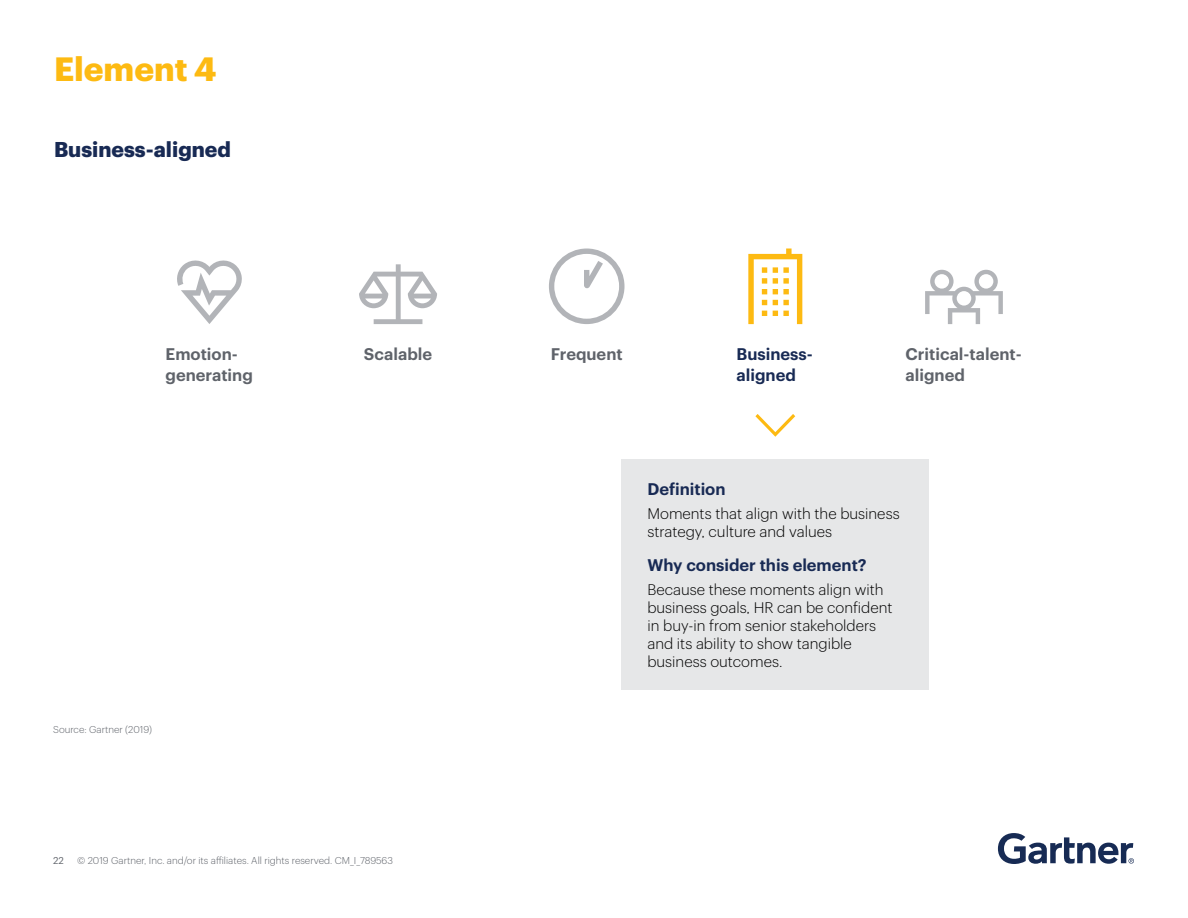
<style>
.page{position:relative;width:1188px;height:918px;background:#fff}
.page>*{position:absolute;margin:0;border:0;box-sizing:border-box;transform-origin:0 0}
.t1{font:700 33px "Graphik";color:#fdba12}
.t2{font:700 21px "Graphik";color:#182a54}
.t3{font:600 16.5px/21px "Graphik";color:#5f636a}
.t4{font:600 16.5px/21px "Graphik";color:#182a54}
.t5{font:300 15px/18px "Graphik";color:#000}
.t6{font:300 9.75px "Graphik";color:#5f636a}
.t7{font:9.75px "Graphik";color:#5f636a}
</style>
<div class="page">
<svg style="left:998px;top:833px;width:136px;height:31px"></svg>
<div style="left:621px;top:459px;width:308px;height:231px;background:#e6e7e8"></div>
<svg style="left:755px;top:414px;width:40px;height:23px"></svg>
<svg style="left:748px;top:249px;width:54px;height:75px"></svg>
<svg style="left:925px;top:270px;width:78px;height:54px"></svg>
<svg style="left:549px;top:249px;width:76px;height:75px"></svg>
<svg style="left:359px;top:264px;width:78px;height:60px"></svg>
<svg style="left:177px;top:260px;width:65px;height:64px"></svg>
<h1 class="t1" style="left:54px;top:43px;width:164px">Element 4</h1>
<h2 class="t2" style="left:54px;top:133px;width:178px">Business-aligned</h2>
<p class="t3" style="left:166px;top:342px;width:74px">Emotion-</p>
<p class="t3" style="left:364px;top:342px;width:70px">Scalable</p>
<p class="t3" style="left:166px;top:363px;width:89px">generating</p>
<p class="t6" style="left:53px;top:722px;width:101px">Source: Gartner (2019)</p>
<p class="t7" style="left:53px;top:853px;width:12px">22</p>
<p class="t6" style="left:77px;top:853px;width:317px">© 2019 Gartner, Inc. and/or its affiliates. All rights reserved. CM_I_789563</p>
<p class="t3" style="left:551px;top:342px;width:74px">Frequent</p>
<p class="t4" style="left:736px;top:342px;width:78px">Business&shy;aligned</p>
<p class="t3" style="left:906px;top:342px;width:118px">Critical-talent&shy;aligned</p>
<p class="t4" style="left:647px;top:477px;width:80px">Definition</p>
<p class="t5" style="left:647px;top:503px;width:254px">Moments that align with the business strategy, culture and values</p>
<p class="t4" style="left:647px;top:553px;width:221px">Why consider this element?</p>
<p class="t5" style="left:647px;top:579px;width:247px">Because these moments align with business goals, HR can be confident in buy-in from senior stakeholders and its ability to show tangible business outcomes.</p>
</div>
